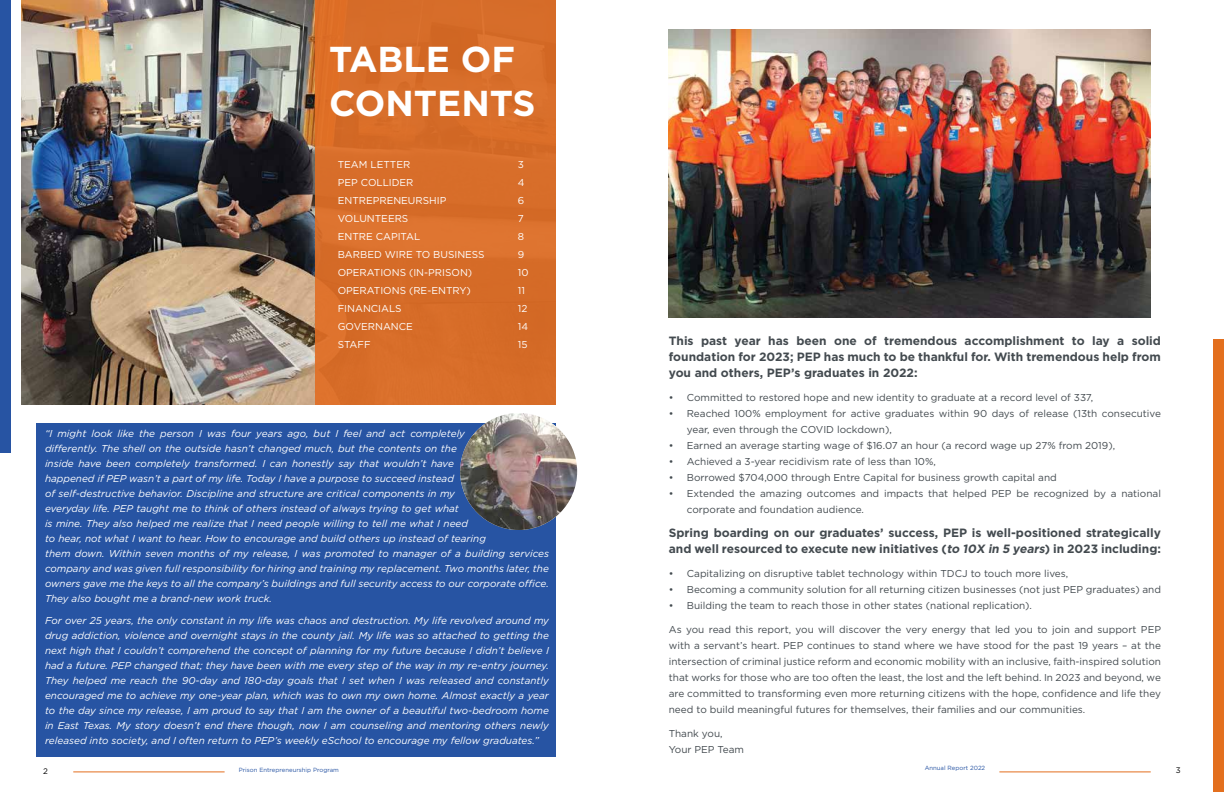
<style>
.page{position:relative;width:1224px;height:792px;background:#fff}
.page>*{position:absolute;margin:0;border:0;box-sizing:border-box;transform-origin:0 0}
.t1{font:700 36px/43.2px "Gotham";color:#fff}
.t2{font:700 12px/16px "Gotham";color:#434a4f;text-align:justify}
.t3{font:italic 10px/15px "Gotham";color:#fff}
.t4{font:10px/16px "Gotham";color:#434a4f}
.t5{font:10px "Gotham";color:#fff}
.t6{font:8px "Gotham";color:#000}
.t7{font:6px "Gotham";letter-spacing:.005em;color:#2754a3}
.s1{font-style:italic}
</style>
<div class="page">
<hr style="left:999px;top:771px;width:152px;height:1px;background:#e36f1e">
<hr style="left:73px;top:771px;width:152px;height:1px;background:#e36f1e">
<img style="left:22px;top:0;width:293px;height:405px">
<img style="left:669px;top:29px;width:482px;height:288px">
<div style="left:1214px;top:339px;width:10px;height:453px;background:#e36f1e"></div>
<div style="left:0;top:0;width:10px;height:453px;background:#2754a3"></div>
<div style="left:315px;top:0;width:240px;height:405px;background:#d76d29"></div>
<div style="left:36px;top:423px;width:520px;height:333px;background:#2754a3"></div>
<img style="left:460px;top:413px;width:117px;height:117px;border-radius:58px">
<h1 class="t1" style="left:329px;top:38px;width:208px">TABLE OF<br>CONTENTS</h1>
<p class="t5" style="left:338px;top:158px;width:74px">TEAM LETTER</p>
<p class="t5" style="left:518px;top:158px;width:8px">3</p>
<p class="t5" style="left:338px;top:176px;width:77px">PEP COLLIDER</p>
<p class="t5" style="left:518px;top:176px;width:8px">4</p>
<p class="t5" style="left:338px;top:194px;width:110px">ENTREPRENEURSHIP</p>
<p class="t5" style="left:518px;top:194px;width:8px">6</p>
<p class="t5" style="left:338px;top:212px;width:72px">VOLUNTEERS</p>
<p class="t5" style="left:518px;top:212px;width:7px">7</p>
<p class="t5" style="left:338px;top:230px;width:84px">ENTRE CAPITAL</p>
<p class="t5" style="left:518px;top:230px;width:8px">8</p>
<p class="t5" style="left:338px;top:248px;width:148px">BARBED WIRE TO BUSINESS</p>
<p class="t5" style="left:518px;top:248px;width:8px">9</p>
<p class="t5" style="left:338px;top:266px;width:136px">OPERATIONS (IN-PRISON)</p>
<p class="t5" style="left:518px;top:266px;width:12px">10</p>
<p class="t5" style="left:338px;top:284px;width:135px">OPERATIONS (RE-ENTRY)</p>
<p class="t5" style="left:518px;top:284px;width:9px">11</p>
<p class="t5" style="left:338px;top:302px;width:65px">FINANCIALS</p>
<p class="t5" style="left:518px;top:302px;width:11px">12</p>
<p class="t5" style="left:338px;top:320px;width:77px">GOVERNANCE</p>
<p class="t5" style="left:518px;top:320px;width:12px">14</p>
<p class="t5" style="left:338px;top:338px;width:34px">STAFF</p>
<p class="t5" style="left:518px;top:338px;width:11px">15</p>
<p class="t2" style="left:669px;top:332px;width:494px">This past year has been one of tremendous accomplishment to lay a solid foundation for 2023; PEP has much to be thankful for. With tremendous help from you and others, PEP’s graduates in 2022:</p>
<p class="t4" style="left:669px;top:389px;width:426px">• Committed to restored hope and new identity to graduate at a record level of 337,</p>
<p class="t4" style="left:687px;top:405px;width:476px;text-indent:-18px">• Reached 100% employment for active graduates within 90 days of release (13th consecutive year, even through the COVID lockdown),</p>
<p class="t4" style="left:669px;top:437px;width:448px">• Earned an average starting wage of $16.07 an hour (a record wage up 27% from 2019),</p>
<p class="t4" style="left:669px;top:453px;width:269px">• Achieved a 3-year recidivism rate of less than 10%,</p>
<p class="t4" style="left:669px;top:469px;width:390px">• Borrowed $704,000 through Entre Capital for business growth capital and</p>
<p class="t4" style="left:687px;top:485px;width:476px;text-indent:-18px">• Extended the amazing outcomes and impacts that helped PEP be recognized by a national corporate and foundation audience.</p>
<p class="t2" style="left:669px;top:524px;width:494px">Spring boarding on our graduates’ success, PEP is well-positioned strategically and well resourced to execute new initiatives (<span class="s1">to 10X in 5 years</span>) in 2023 including:</p>
<p class="t4" style="left:669px;top:565px;width:401px">• Capitalizing on disruptive tablet technology within TDCJ to touch more lives,</p>
<p class="t4" style="left:669px;top:581px;width:494px">• Becoming a community solution for all returning citizen businesses (not just PEP graduates) and</p>
<p class="t4" style="left:669px;top:597px;width:365px">• Building the team to reach those in other states (national replication).</p>
<p class="t4" style="left:669px;top:621px;width:494px;text-align:justify">As you read this report, you will discover the very energy that led you to join and support PEP with a servant’s heart. PEP continues to stand where we have stood for the past 19 years – at the intersection of criminal justice reform and economic mobility with an inclusive, faith-inspired solution that works for those who are too often the least, the lost and the left behind. In 2023 and beyond, we are committed to transforming even more returning citizens with the hope, confidence and life they need to build meaningful futures for themselves, their families and our communities.</p>
<p class="t4" style="left:669px;top:725px;width:77px">Thank you,<br>Your PEP Team</p>
<p class="t3" style="left:45px;top:426px;width:506px">“I might look like the person I was four years ago, but I feel and act completely<br>differently. The shell on the outside hasn’t changed much, but the contents on the<br>inside have been completely transformed. I can honestly say that wouldn’t have<br>happened if PEP wasn’t a part of my life. Today I have a purpose to succeed instead<br>of self-destructive behavior. Discipline and structure are critical components in my<br>everyday life. PEP taught me to think of others instead of always trying to get what<br>is mine. They also helped me realize that I need people willing to tell me what I need<br>to hear, not what I want to hear. How to encourage and build others up instead of tearing<br>them down. Within seven months of my release, I was promoted to manager of a building services company and was given full responsibility for hiring and training my replacement. Two months later, the owners gave me the keys to all the company’s buildings and full security access to our corporate office.<br>They also bought me a brand-new work truck.</p>
<p class="t3" style="left:45px;top:613px;width:506px;text-align:justify">For over 25 years, the only constant in my life was chaos and destruction. My life revolved around my drug addiction, violence and overnight stays in the county jail. My life was so attached to getting the next high that I couldn’t comprehend the concept of planning for my future because I didn’t believe I had a future. PEP changed that; they have been with me every step of the way in my re-entry journey.<br>They helped me reach the 90-day and 180-day goals that I set when I was released and constantly encouraged me to achieve my one-year plan, which was to own my own home. Almost exactly a year to the day since my release, I am proud to say that I am the owner of a beautiful two-bedroom home in East Texas. My story doesn’t end there though, now I am counseling and mentoring others newly released into society, and I often return to PEP’s weekly eSchool to encourage my fellow graduates.”</p>
<p class="t7" style="left:925px;top:764px;width:62px">Annual Report 2022</p>
<p class="t6" style="left:43px;top:766px;width:6px">2</p>
<p class="t7" style="left:239px;top:766px;width:102px">Prison Entrepreneurship Program</p>
<p class="t6" style="left:1176px;top:765px;width:6px">3</p>
</div>
